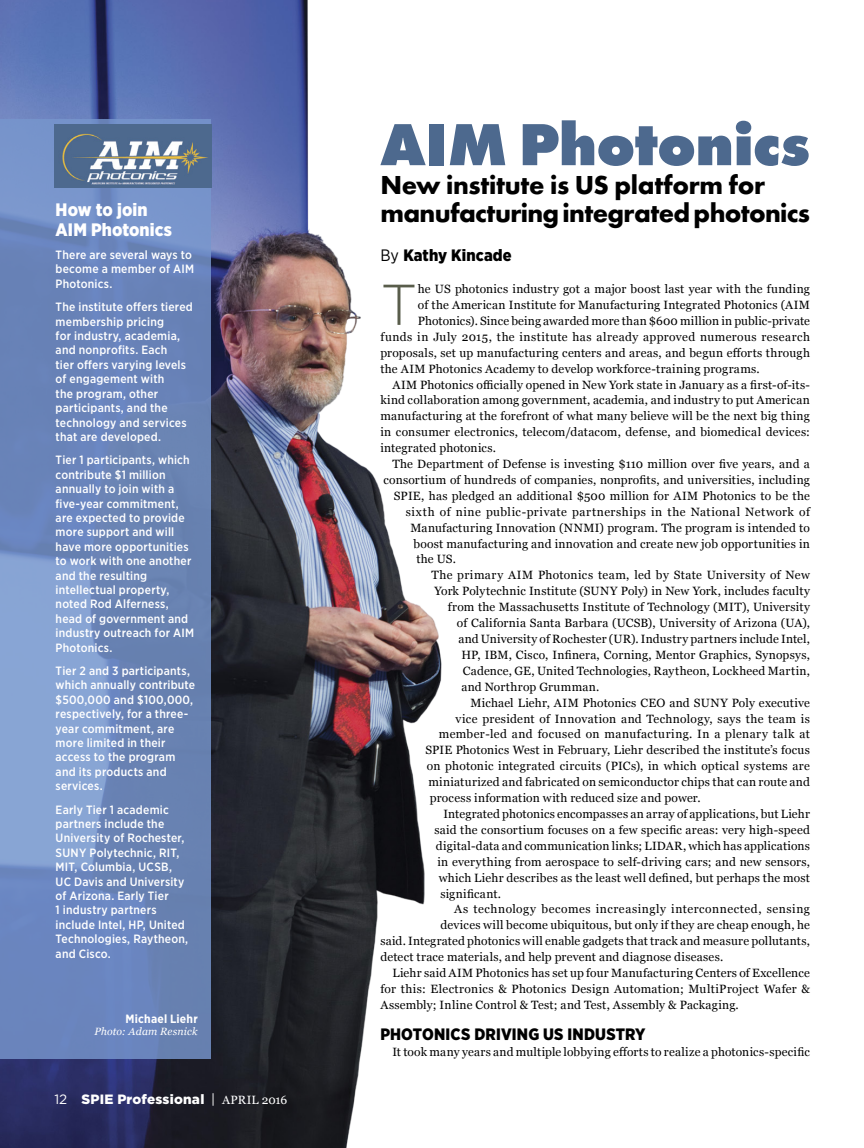
<style>
.page{position:relative;width:864px;height:1148px;background:#fff}
.page>*{position:absolute;margin:0;border:0;box-sizing:border-box;transform-origin:0 0}
.t1{font:800 61.5px "Futura T";letter-spacing:-.01em;color:#4d698e}
.t2{font:300 57.45px "Gotham";color:#595d4b}
.t3{font:700 27px/28.5px "Futura T";letter-spacing:-.02em;color:#000}
.t4{font:900 18px/19.5px "Gotham Narrow";color:#fff}
.t5{font:900 16.5px "Gotham Narrow";letter-spacing:.01em;color:#000}
.t6{font:900 13.5px "Gotham";letter-spacing:.015em;color:#fff}
.t7{font:12px "Georgia";letter-spacing:.02em;color:#000}
.t8{font:500 12px/14.4px "Gotham Narrow";letter-spacing:.015em;color:#fff}
.t9{font:12px "Georgia";letter-spacing:.04em;color:#000}
.t10{font:12px "Georgia";letter-spacing:.045em;color:#000}
.t11{font:700 12px "Gotham Narrow";letter-spacing:.02em;color:#fff}
.t12{font:italic 10.5px "Georgia";letter-spacing:.015em;color:#fff}
.s1{font-weight:400}
.s2{font-family:"Georgia";font-weight:400;font-size:12px}
</style>
<div class="page">
<img style="left:0;top:0;width:442px;height:1148px">
<svg style="left:0;top:119px;width:211px;height:939px;background:#6e89bd"></svg>
<img style="left:54px;top:124px;width:157px;height:63px">
<h3 class="t4" style="left:56px;top:200px;width:118px">How to join<br>AIM Photonics</h3>
<p class="t8" style="left:56px;top:247px;width:140px">There are several ways to become a member of AIM<br>Photonics.</p>
<p class="t8" style="left:56px;top:300px;width:139px">The institute offers tiered membership pricing<br>for industry, academia, and nonprofits. Each<br>tier offers varying levels of engagement with<br>the program, other participants, and the technology and services that are developed.</p>
<p class="t8" style="left:56px;top:453px;width:140px">Tier 1 participants, which contribute $1 million annually to join with a five-year commitment, are expected to provide more support and will have more opportunities to work with one another and the resulting intellectual property, noted Rod Alferness, head of government and industry outreach for AIM<br>Photonics.</p>
<p class="t8" style="left:56px;top:663px;width:141px">Tier 2 and 3 participants, which annually contribute $500,000 and $100,000, respectively, for a three&shy;year commitment, are more limited in their access to the program and its products and services.</p>
<p class="t8" style="left:56px;top:802px;width:134px">Early Tier 1 academic partners include the<br>University of Rochester,<br>SUNY Polytechnic, RIT,<br>MIT, Columbia, UCSB,<br>UC Davis and University of Arizona. Early Tier<br>1 industry partners include Intel, HP, United<br>Technologies, Raytheon, and Cisco.</p>
<p class="t11" style="left:126px;top:1011px;width:74px">Michael Liehr</p>
<p class="t12" style="left:95px;top:1024px;width:105px">Photo: Adam Resnick</p>
<p class="t6" style="left:54px;top:1090px;width:235px"><span class="s1">12</span> SPIE Professional <span class="s1">|</span> <span class="s2">APRIL 2016</span></p>
<h1 class="t1" style="left:380px;top:108px;width:431px">AIM Photonics</h1>
<h3 class="t3" style="left:380px;top:170px;width:431px">New institute is US platform for manufacturing integrated photonics</h3>
<h3 class="t5" style="left:380px;top:244px;width:133px"><span class="s1">By</span> Kathy Kincade</h3>
<h2 class="t2" style="left:380px;top:268px;width:39px">T</h2>
<p class="t7" style="left:418px;top:280px;width:394px">he US photonics industry got a major boost last year with the funding</p>
<p class="t7" style="left:418px;top:296px;width:394px">of the American Institute for Manufacturing Integrated Photonics (AIM</p>
<p class="t7" style="left:418px;top:312px;width:394px">Photonics). Since being awarded more than $600 million in public-private</p>
<p class="t7" style="left:380px;top:328px;width:431px">funds in July 2015, the institute has already approved numerous research</p>
<p class="t7" style="left:380px;top:344px;width:431px">proposals, set up manufacturing centers and areas, and begun efforts through</p>
<p class="t7" style="left:380px;top:360px;width:381px">the AIM Photonics Academy to develop workforce-training programs.</p>
<p class="t7" style="left:392px;top:375px;width:419px">AIM Photonics officially opened in New York state in January as a first-of-its-</p>
<p class="t7" style="left:380px;top:391px;width:431px">kind collaboration among government, academia, and industry to put American</p>
<p class="t7" style="left:380px;top:407px;width:431px">manufacturing at the forefront of what many believe will be the next big thing</p>
<p class="t7" style="left:380px;top:423px;width:431px">in consumer electronics, telecom/datacom, defense, and biomedical devices:</p>
<p class="t7" style="left:380px;top:439px;width:117px">integrated photonics.</p>
<p class="t7" style="left:392px;top:455px;width:419px">The Department of Defense is investing $110 million over five years, and a</p>
<p class="t7" style="left:383px;top:471px;width:428px">consortium of hundreds of companies, nonprofits, and universities, including</p>
<p class="t7" style="left:394px;top:487px;width:418px">SPIE, has pledged an additional $500 million for AIM Photonics to be the</p>
<p class="t9" style="left:406px;top:503px;width:406px">sixth of nine public-private partnerships in the National Network of</p>
<p class="t7" style="left:410px;top:519px;width:401px">Manufacturing Innovation (NNMI) program. The program is intended to</p>
<p class="t7" style="left:413px;top:534px;width:398px">boost manufacturing and innovation and create new job opportunities in</p>
<p class="t7" style="left:416px;top:550px;width:41px">the US.</p>
<p class="t7" style="left:432px;top:566px;width:380px">The primary AIM Photonics team, led by State University of New</p>
<p class="t7" style="left:434px;top:582px;width:377px">York Polytechnic Institute (SUNY Poly) in New York, includes faculty</p>
<p class="t7" style="left:448px;top:598px;width:364px">from the Massachusetts Institute of Technology (MIT), University</p>
<p class="t7" style="left:457px;top:614px;width:355px">of California Santa Barbara (UCSB), University of Arizona (UA),</p>
<p class="t7" style="left:458px;top:630px;width:353px">and University of Rochester (UR). Industry partners include Intel,</p>
<p class="t7" style="left:461px;top:646px;width:350px">HP, IBM, Cisco, Infinera, Corning, Mentor Graphics, Synopsys,</p>
<p class="t7" style="left:463px;top:662px;width:349px">Cadence, GE, United Technologies, Raytheon, Lockheed Martin,</p>
<p class="t7" style="left:461px;top:678px;width:140px">and Northrop Grumman.</p>
<p class="t7" style="left:470px;top:693px;width:341px">Michael Liehr, AIM Photonics CEO and SUNY Poly executive</p>
<p class="t7" style="left:455px;top:709px;width:356px">vice president of Innovation and Technology, says the team is</p>
<p class="t9" style="left:439px;top:725px;width:373px">member-led and focused on manufacturing. In a plenary talk at</p>
<p class="t7" style="left:425px;top:741px;width:386px">SPIE Photonics West in February, Liehr described the institute’s focus</p>
<p class="t7" style="left:427px;top:757px;width:385px">on photonic integrated circuits (PICs), in which optical systems are</p>
<p class="t7" style="left:428px;top:773px;width:383px">miniaturized and fabricated on semiconductor chips that can route and</p>
<p class="t7" style="left:430px;top:789px;width:272px">process information with reduced size and power.</p>
<p class="t7" style="left:443px;top:805px;width:368px">Integrated photonics encompasses an array of applications, but Liehr</p>
<p class="t7" style="left:434px;top:821px;width:377px">said the consortium focuses on a few specific areas: very high-speed</p>
<p class="t7" style="left:436px;top:837px;width:376px">digital-data and communication links; LIDAR, which has applications</p>
<p class="t7" style="left:437px;top:852px;width:374px">in everything from aerospace to self-driving cars; and new sensors,</p>
<p class="t7" style="left:439px;top:868px;width:373px">which Liehr describes as the least well defined, but perhaps the most</p>
<p class="t7" style="left:440px;top:884px;width:62px">significant.</p>
<p class="t10" style="left:454px;top:900px;width:357px">As technology becomes increasingly interconnected, sensing</p>
<p class="t7" style="left:440px;top:916px;width:371px">devices will become ubiquitous, but only if they are cheap enough, he</p>
<p class="t7" style="left:380px;top:932px;width:431px">said. Integrated photonics will enable gadgets that track and measure pollutants,</p>
<p class="t7" style="left:380px;top:948px;width:344px">detect trace materials, and help prevent and diagnose diseases.</p>
<p class="t7" style="left:392px;top:964px;width:419px">Liehr said AIM Photonics has set up four Manufacturing Centers of Excellence</p>
<p class="t7" style="left:380px;top:980px;width:431px">for this: Electronics &amp; Photonics Design Automation; MultiProject Wafer &amp;</p>
<p class="t7" style="left:380px;top:996px;width:360px">Assembly; Inline Control &amp; Test; and Test, Assembly &amp; Packaging.</p>
<h3 class="t5" style="left:380px;top:1023px;width:267px">PHOTONICS DRIVING US INDUSTRY</h3>
<p class="t7" style="left:392px;top:1042px;width:419px">It took many years and multiple lobbying efforts to realize a photonics-specific</p>
</div>
